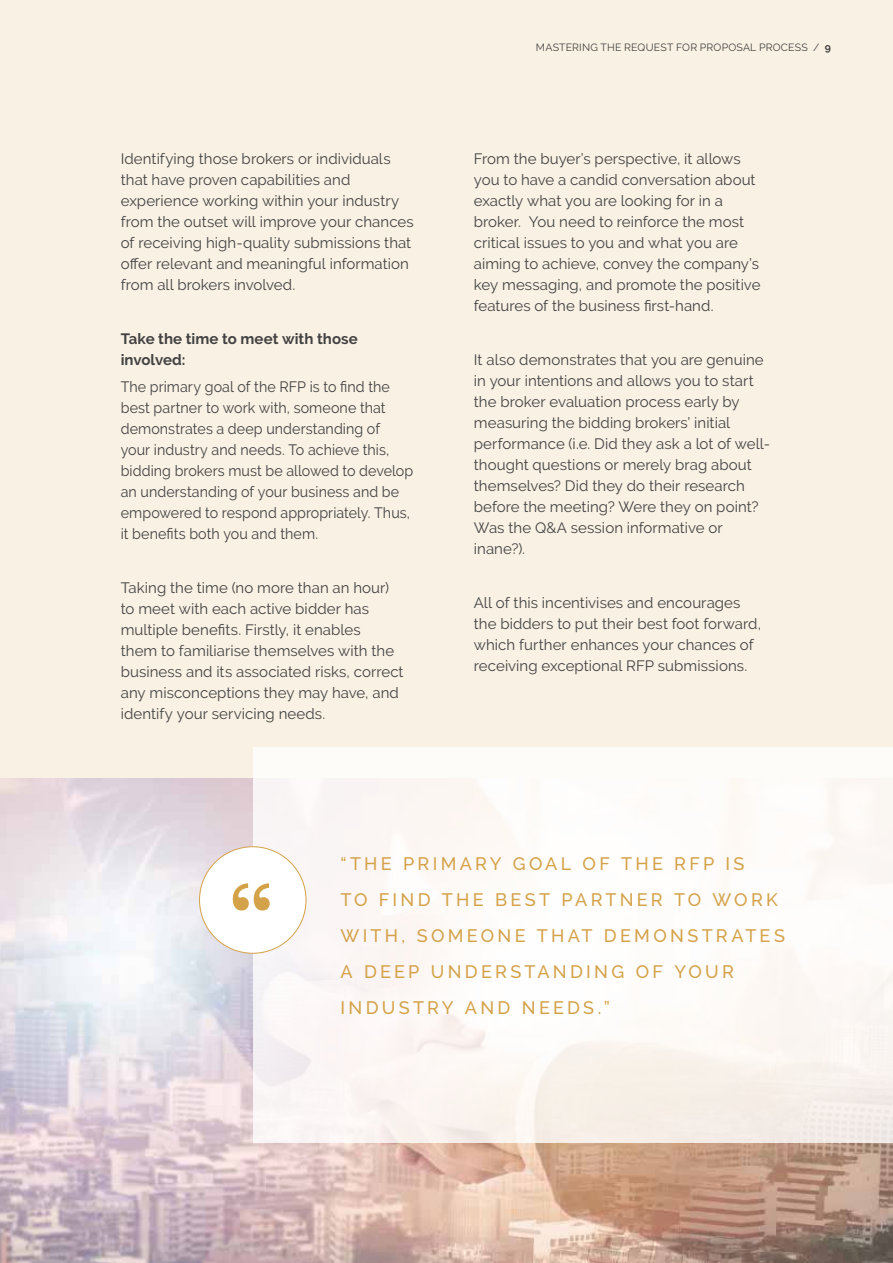
<style>
.page{position:relative;width:893px;height:1263px;background:#fff}
.page>*{position:absolute;margin:0;border:0;box-sizing:border-box;transform-origin:0 0}
.t1{font:700 78px "Baskerville";color:#d4a249}
.t2{font:500 18px/36px "Raleway";letter-spacing:.185em;color:#d4a249}
.t3{font:15px/21px "Raleway";letter-spacing:.005em;color:#424242}
.t4{font:15px/21px "Raleway";letter-spacing:.005em;color:#424242;scale:.95 1}
.t5{font:700 15px/21px "Raleway";color:#424242}
.t6{font:10.5px "Raleway";letter-spacing:.02em;color:#424242}
.s1{font-weight:700}
</style>
<div class="page">
<div style="left:0;top:0;width:893px;height:810px;background:#f9f1e4"></div>
<img style="left:0;top:779px;width:893px;height:484px">
<div style="left:253px;top:747px;width:640px;height:396px;background:linear-gradient(to bottom,#fefdfc,#f9f3ef)"></div>
<div style="left:200px;top:847px;width:106px;height:106px;background:#fff;border-radius:50%"></div>
<p class="t3" style="left:121px;top:148px;width:294px">Identifying those brokers or individuals that have proven capabilities and experience working within your industry from the outset will improve your chances of receiving high-quality submissions that offer relevant and meaningful information from all brokers involved.</p>
<p class="t5" style="left:121px;top:328px;width:238px">Take the time to meet with those involved:</p>
<p class="t4" style="left:121px;top:376px;width:309px">The primary goal of the RFP is to find the best partner to work with, someone that demonstrates a deep understanding of your industry and needs. To achieve this, bidding brokers must be allowed to develop an understanding of your business and be empowered to respond appropriately. Thus, it benefits both you and them.</p>
<p class="t3" style="left:121px;top:577px;width:284px">Taking the time (no more than an hour) to meet with each active bidder has multiple benefits. Firstly, it enables<br>them to familiarise themselves with the business and its associated risks, correct any misconceptions they may have, and identify your servicing needs.</p>
<p class="t6" style="left:536px;top:41px;width:297px">MASTERING THE REQUEST FOR PROPOSAL PROCESS / <span class="s1">9</span></p>
<p class="t3" style="left:474px;top:148px;width:288px">From the buyer’s perspective, it allows you to have a candid conversation about exactly what you are looking for in a broker. You need to reinforce the most critical issues to you and what you are aiming to achieve, convey the company’s key messaging, and promote the positive features of the business first-hand.</p>
<p class="t3" style="left:474px;top:349px;width:298px">It also demonstrates that you are genuine in your intentions and allows you to start the broker evaluation process early by measuring the bidding brokers’ initial performance (i.e. Did they ask a lot of well&shy;thought questions or merely brag about themselves? Did they do their research before the meeting? Were they on point?<br>Was the Q&amp;A session informative or inane?).</p>
<p class="t3" style="left:474px;top:592px;width:289px">All of this incentivises and encourages the bidders to put their best foot forward, which further enhances your chances of receiving exceptional RFP submissions.</p>
<h1 class="t1" style="left:228px;top:856px;width:48px">“</h1>
<p class="t2" style="left:341px;top:845px;width:446px">“THE PRIMARY GOAL OF THE RFP IS<br>TO FIND THE BEST PARTNER TO WORK<br>WITH, SOMEONE THAT DEMONSTRATES<br>A DEEP UNDERSTANDING OF YOUR<br>INDUSTRY AND NEEDS.”</p>
</div>
